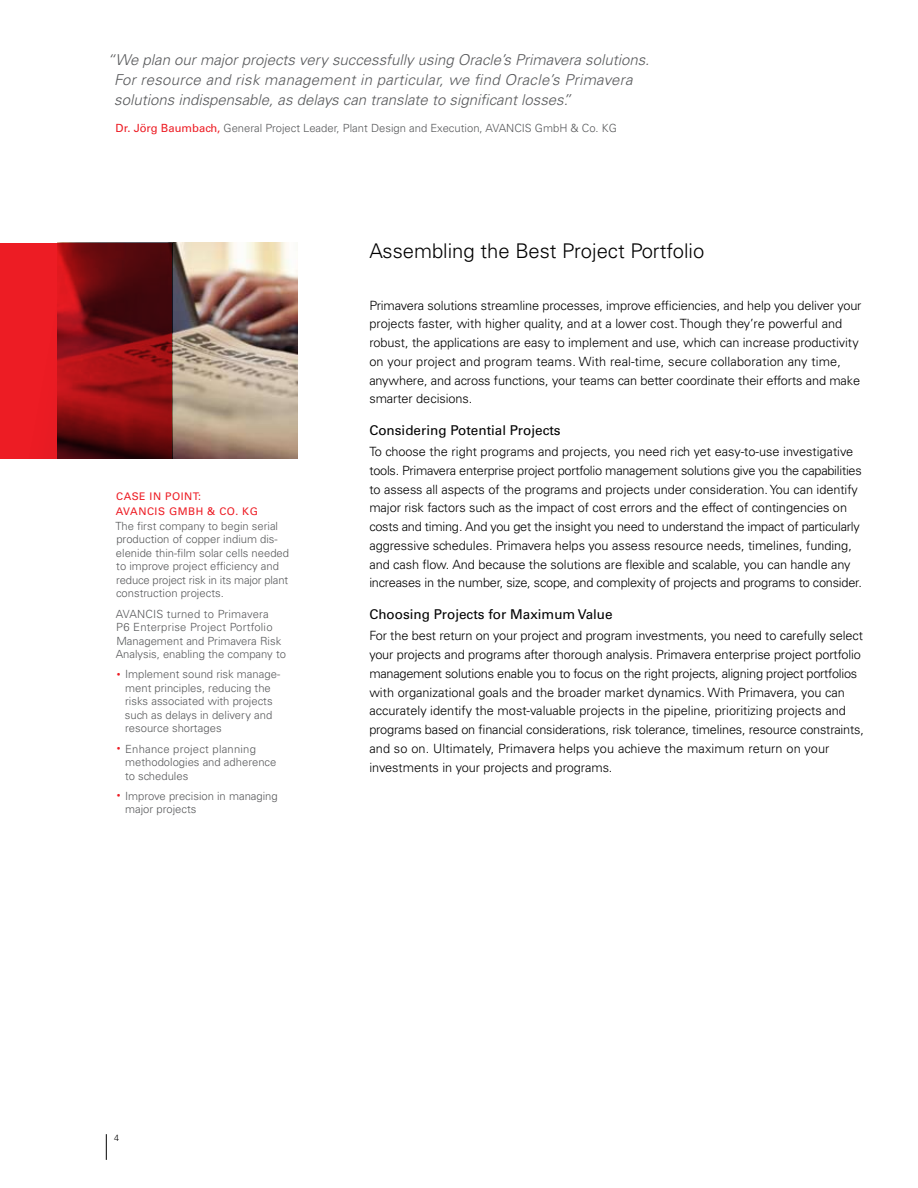
<style>
.page{position:relative;width:918px;height:1188px;background:#fff}
.page>*{position:absolute;margin:0;border:0;box-sizing:border-box;transform-origin:0 0}
.t1{font:300 20.25px "Univers LT Std";color:#000}
.t2{font:italic 300 15px/20.2px "Univers LT Std";color:#58595b}
.t3{font:13.5px "Univers LT Std";color:#000}
.t4{font:300 12.75px/18.8px "Univers LT Std";letter-spacing:-.01em;color:#000}
.t5{font:300 11.25px/13.5px "Univers LT Std";color:#58595b}
.t6{font:10.5px/14.2px "Univers LT Std";letter-spacing:.05em;color:#ed1c24}
.t7{font:300 9px "Univers LT Std";color:#000}
.s1{font-weight:400;color:#ed1c24}
.s2{font-size:7.5px;color:#ed1c24}
</style>
<div class="page">
<svg style="left:106px;top:1134px;width:1px;height:26px"></svg>
<img style="left:172px;top:243px;width:125px;height:216px">
<svg style="left:0;top:243px;width:172px;height:216px"></svg>
<p class="t2" style="left:114px;top:50px;width:537px;text-indent:-7px">“We plan our major projects very successfully using Oracle’s Primavera solutions.<br>For resource and risk management in particular, we find Oracle’s Primavera solutions indispensable, as delays can translate to significant losses.”</p>
<p class="t5" style="left:116px;top:122px;width:503px"><span class="s1">Dr. jörg Baumbach,</span> General Project Leader, Plant Design and Execution, AVANCIS GmbH &amp; Co. KG</p>
<p class="t6" style="left:116px;top:490px;width:144px">case in Point:<br>avancis gmBH &amp; co. kg</p>
<p class="t5" style="left:115px;top:519px;width:175px">The first company to begin serial production of copper indium dis&shy;elenide thin-film solar cells needed to improve project efficiency and reduce project risk in its major plant construction projects.</p>
<p class="t5" style="left:116px;top:607px;width:172px">AVANCIS turned to Primavera<br>P6 Enterprise Project Portfolio<br>Management and Primavera Risk<br>Analysis, enabling the company to</p>
<p class="t5" style="left:125px;top:668px;width:157px;text-indent:-8px"><span class="s2">•</span> Implement sound risk manage&shy;ment principles, reducing the risks associated with projects such as delays in delivery and resource shortages</p>
<p class="t5" style="left:125px;top:742px;width:153px;text-indent:-8px"><span class="s2">•</span> Enhance project planning methodologies and adherence to schedules</p>
<p class="t5" style="left:125px;top:789px;width:154px;text-indent:-8px"><span class="s2">•</span> Improve precision in managing major projects</p>
<p class="t1" style="left:369px;top:239px;width:336px">Assembling the Best Project Portfolio</p>
<p class="t4" style="left:369px;top:296px;width:494px">Primavera solutions streamline processes, improve efficiencies, and help you deliver your projects faster, with higher quality, and at a lower cost. Though they’re powerful and robust, the applications are easy to implement and use, which can increase productivity on your project and program teams. With real-time, secure collaboration any time, anywhere, and across functions, your teams can better coordinate their efforts and make smarter decisions.</p>
<p class="t3" style="left:369px;top:422px;width:193px">considering Potential Projects</p>
<p class="t4" style="left:369px;top:442px;width:494px">To choose the right programs and projects, you need rich yet easy-to-use investigative tools. Primavera enterprise project portfolio management solutions give you the capabilities to assess all aspects of the programs and projects under consideration. You can identify major risk factors such as the impact of cost errors and the effect of contingencies on costs and timing. And you get the insight you need to understand the impact of particularly aggressive schedules. Primavera helps you assess resource needs, timelines, funding, and cash flow. And because the solutions are flexible and scalable, you can handle any increases in the number, size, scope, and complexity of projects and programs to consider.</p>
<p class="t3" style="left:369px;top:607px;width:245px">choosing Projects for maximum value</p>
<p class="t4" style="left:369px;top:626px;width:496px">For the best return on your project and program investments, you need to carefully select your projects and programs after thorough analysis. Primavera enterprise project portfolio management solutions enable you to focus on the right projects, aligning project portfolios with organizational goals and the broader market dynamics. With Primavera, you can accurately identify the most-valuable projects in the pipeline, prioritizing projects and programs based on financial considerations, risk tolerance, timelines, resource constraints, and so on. Ultimately, Primavera helps you achieve the maximum return on your investments in your projects and programs.</p>
<p class="t7" style="left:114px;top:1132px;width:7px">4</p>
</div>
